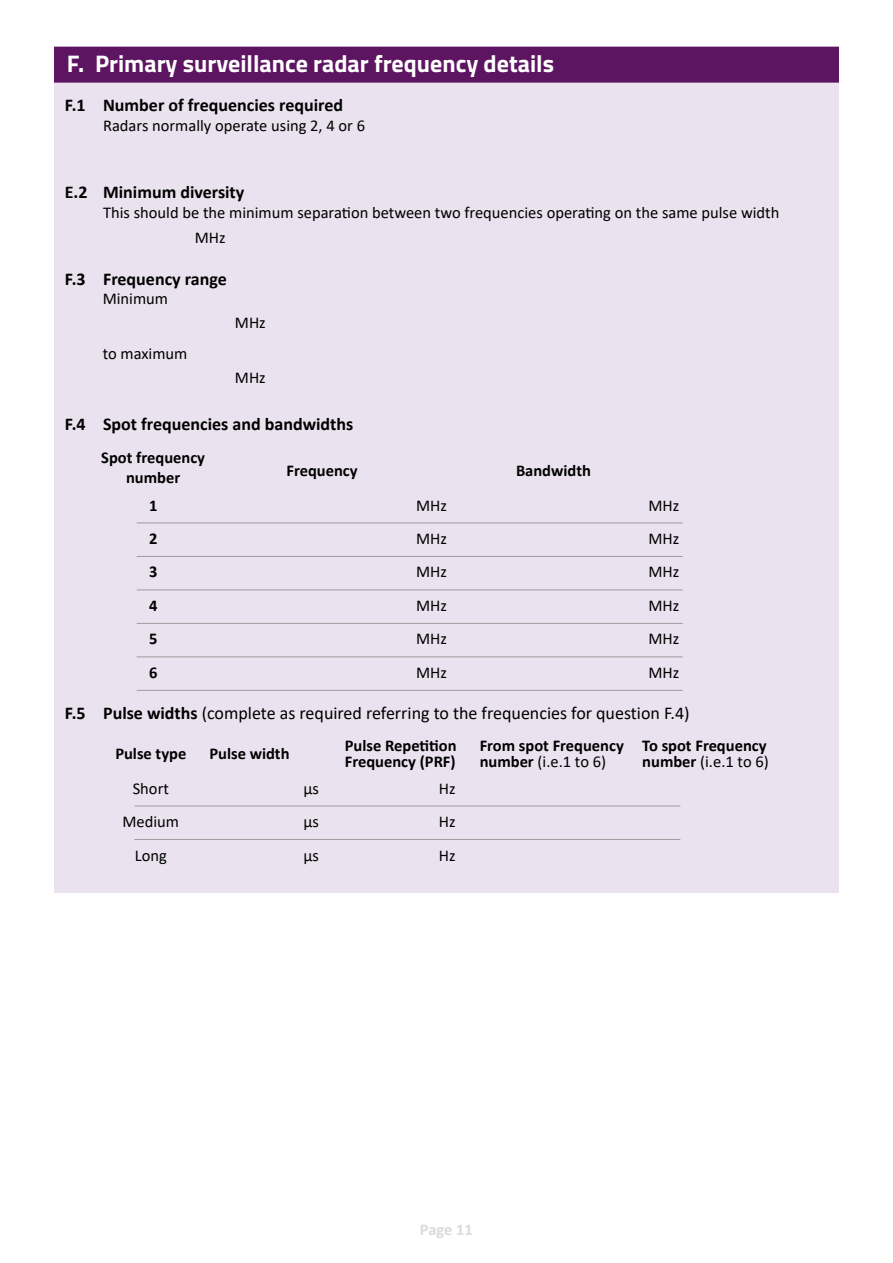
<style>
.page{position:relative;width:893px;height:1263px;background:#fff}
.page>*{position:absolute;margin:0;border:0;box-sizing:border-box;transform-origin:0 0}
.t1{font:700 24px "Titillium";color:#fff}
.t2{font:700 18px "Calibri";color:#000}
.t3{font:18px "Calibri";color:#000}
.t4{font:16.5px/33.5px "Calibri";color:#000;text-align:justify}
.t5{font:700 16.5px/16.5px "Calibri";color:#000}
.t6{font:700 16.5px "Calibri";letter-spacing:-.005em;color:#dadada}
.s1{font-weight:700}
.s2{font-weight:400}
</style>
<div class="page">
<div style="left:54px;top:68px;width:785px;height:825px;background:#eae3ef"></div>
<div style="left:54px;top:47px;width:785px;height:36px;background:#5d1561"></div>
<hr style="left:137px;top:523px;width:546px;height:1px;background:#9d9d9c">
<hr style="left:134px;top:806px;width:546px;height:1px;background:#9d9d9c">
<hr style="left:137px;top:556px;width:546px;height:1px;background:#9d9d9c">
<hr style="left:134px;top:839px;width:546px;height:1px;background:#9d9d9c">
<hr style="left:137px;top:590px;width:546px;height:1px;background:#9d9d9c">
<hr style="left:137px;top:623px;width:546px;height:1px;background:#9d9d9c">
<hr style="left:137px;top:657px;width:546px;height:1px;background:#9d9d9c">
<hr style="left:137px;top:690px;width:546px;height:1px;background:#9d9d9c">
<h1 class="t1" style="left:67px;top:45px;width:489px">F. Primary surveillance radar frequency details</h1>
<p class="t2" style="left:65px;top:93px;width:280px">F.1 Number of frequencies required</p>
<p class="t4" style="left:103px;top:108px;width:264px">Radars normally operate using 2, 4 or 6</p>
<p class="t2" style="left:65px;top:179px;width:181px">E.2 Minimum diversity</p>
<p class="t4" style="left:103px;top:195px;width:678px">This should be the minimum separation between two frequencies operating on the same pulse width</p>
<p class="t4" style="left:195px;top:221px;width:32px">MHz</p>
<p class="t2" style="left:65px;top:266px;width:163px">F.3 Frequency range</p>
<p class="t4" style="left:103px;top:281px;width:67px">Minimum</p>
<p class="t4" style="left:103px;top:336px;width:86px">to maximum</p>
<p class="t4" style="left:235px;top:305px;width:32px">MHz</p>
<p class="t4" style="left:235px;top:360px;width:32px">MHz</p>
<p class="t2" style="left:65px;top:411px;width:290px">F.4 Spot frequencies and bandwidths</p>
<p class="t5" style="left:101px;top:447px;width:105px;line-height:19.8px;text-align:center">Spot frequency number</p>
<p class="t5" style="left:287px;top:462px;width:73px">Frequency</p>
<p class="t5" style="left:516px;top:462px;width:76px">Bandwidth</p>
<p class="t5" style="left:149px;top:496px;width:10px">1</p>
<p class="t5" style="left:149px;top:530px;width:10px">2</p>
<p class="t5" style="left:149px;top:563px;width:10px">3</p>
<p class="t5" style="left:149px;top:588px;width:10px;line-height:33.5px;text-align:justify">4<br>5<br>6</p>
<p class="t4" style="left:416px;top:488px;width:32px">MHz</p>
<p class="t4" style="left:416px;top:521px;width:32px">MHz</p>
<p class="t4" style="left:416px;top:555px;width:32px">MHz</p>
<p class="t4" style="left:416px;top:588px;width:32px">MHz MHz MHz</p>
<p class="t4" style="left:648px;top:488px;width:32px">MHz MHz MHz MHz MHz MHz</p>
<p class="t3" style="left:65px;top:700px;width:626px"><span class="s1">F.5 Pulse widths</span> (complete as required referring to the frequencies for question F.4)</p>
<p class="t5" style="left:115px;top:745px;width:73px">Pulse type</p>
<p class="t5" style="left:209px;top:745px;width:82px">Pulse width</p>
<p class="t5" style="left:345px;top:737px;width:113px">Pulse Repetition<br>Frequency (PRF)</p>
<p class="t5" style="left:480px;top:737px;width:146px">From spot Frequency number <span class="s2">(i.e.1 to 6)</span></p>
<p class="t5" style="left:642px;top:737px;width:128px">To spot Frequency number <span class="s2">(i.e.1 to 6)</span></p>
<p class="t4" style="left:133px;top:771px;width:38px">Short</p>
<p class="t4" style="left:303px;top:771px;width:17px">µs</p>
<p class="t4" style="left:439px;top:771px;width:18px">Hz</p>
<p class="t4" style="left:123px;top:804px;width:58px">Medium</p>
<p class="t4" style="left:303px;top:804px;width:17px">µs</p>
<p class="t4" style="left:439px;top:804px;width:18px">Hz</p>
<p class="t4" style="left:135px;top:838px;width:34px">Long</p>
<p class="t4" style="left:303px;top:838px;width:17px">µs</p>
<p class="t4" style="left:439px;top:838px;width:18px">Hz</p>
<p class="t6" style="left:420px;top:1218px;width:55px">Page 11</p>
</div>
